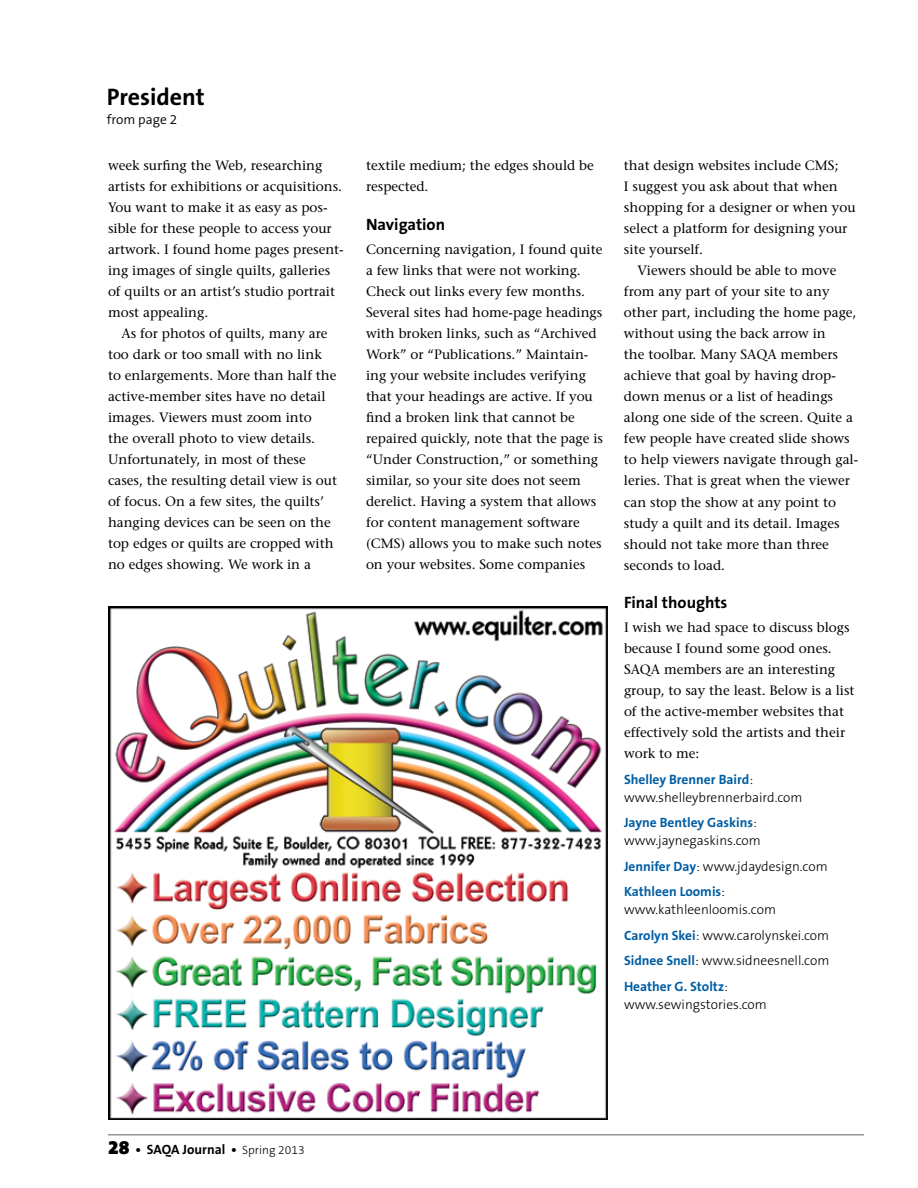
<style>
.page{position:relative;width:918px;height:1188px;background:#fff}
.page>*{position:absolute;margin:0;border:0;box-sizing:border-box;transform-origin:0 0}
.t1{font:700 24px "The Sans B7";color:#000}
.t2{font:700 16.5px "The Sans B7";color:#000}
.t3{font:13.5px/21px "Stone Serif";color:#000}
.t4{font:300 13.5px/25.5px "The Sans B3";color:#000}
.t5{font:700 13.5px "The Sans B7";color:#005da4}
.t6{font:700 13.5px "The Sans B7";color:#000}
.t7{font:300 13.5px "The Sans B4";color:#000}
.s1{font-family:"The Sans B3";font-weight:300;color:#000}
.s2{font-family:"The Sans B7";font-weight:700;color:#005da4}
.s3{font-family:"The Sans B9";font-weight:900;font-size:19.5px}
.s4{font-family:"The Sans B3";font-weight:300;font-size:12px}
</style>
<div class="page">
<hr style="left:108px;top:1134px;width:756px;height:2px;background:#939598">
<img style="left:108px;top:606px;width:500px;height:513px">
<h1 class="t1" style="left:107px;top:84px;width:100px">President</h1>
<p class="t7" style="left:107px;top:113px;width:72px">from page 2</p>
<p class="t3" style="left:108px;top:155px;width:237px">week surfing the Web, researching artists for exhibitions or acquisitions.<br>You want to make it as easy as pos&shy;sible for these people to access your artwork. I found home pages present&shy;ing images of single quilts, galleries of quilts or an artist’s studio portrait most appealing.</p>
<p class="t3" style="left:108px;top:323px;width:231px;text-indent:14px">As for photos of quilts, many are too dark or too small with no link to enlargements. More than half the active-member sites have no detail images. Viewers must zoom into<br>the overall photo to view details.<br>Unfortunately, in most of these cases, the resulting detail view is out of focus. On a few sites, the quilts’ hanging devices can be seen on the top edges or quilts are cropped with no edges showing. We work in a</p>
<p class="t3" style="left:366px;top:155px;width:229px">textile medium; the edges should be respected.</p>
<p class="t2" style="left:366px;top:216px;width:81px">Navigation</p>
<p class="t3" style="left:366px;top:239px;width:239px">Concerning navigation, I found quite a few links that were not working.<br>Check out links every few months.<br>Several sites had home-page headings with broken links, such as “Archived Work” or “Publications.” Maintain&shy;ing your website includes verifying that your headings are active. If you find a broken link that cannot be repaired quickly, note that the page is “Under Construction,” or something similar, so your site does not seem derelict. Having a system that allows for content management software (CMS) allows you to make such notes on your websites. Some companies</p>
<p class="t3" style="left:624px;top:155px;width:233px">that design websites include CMS;<br>I suggest you ask about that when shopping for a designer or when you select a platform for designing your site yourself.</p>
<p class="t3" style="left:624px;top:260px;width:236px;text-indent:14px">Viewers should be able to move from any part of your site to any other part, including the home page, without using the back arrow in<br>the toolbar. Many SAQA members achieve that goal by having drop&shy;down menus or a list of headings along one side of the screen. Quite a few people have created slide shows to help viewers navigate through gal&shy;leries. That is great when the viewer can stop the show at any point to study a quilt and its detail. Images should not take more than three seconds to load.</p>
<p class="t2" style="left:624px;top:594px;width:105px">Final thoughts</p>
<p class="t3" style="left:624px;top:617px;width:232px">I wish we had space to discuss blogs because I found some good ones.<br>SAQA members are an interesting group, to say the least. Below is a list of the active-member websites that effectively sold the artists and their work to me:</p>
<p class="t5" style="left:624px;top:772px;width:131px">Shelley Brenner Baird<span class="s1">:</span></p>
<p class="t4" style="left:624px;top:785px;width:180px">www.shelleybrennerbaird.com</p>
<p class="t5" style="left:624px;top:816px;width:134px">Jayne Bentley Gaskins<span class="s1">:</span></p>
<p class="t4" style="left:624px;top:829px;width:205px">www.jaynegaskins.com<br><span class="s2">Jennifer Day</span>: www.jdaydesign.com</p>
<p class="t5" style="left:624px;top:885px;width:102px">Kathleen Loomis<span class="s1">:</span></p>
<p class="t4" style="left:624px;top:898px;width:207px">www.kathleenloomis.com<br><span class="s2">Carolyn Skei</span>: www.carolynskei.com<br><span class="s2">Sidnee Snell</span>: www.sidneesnell.com</p>
<p class="t5" style="left:624px;top:979px;width:105px">Heather G. Stoltz<span class="s1">:</span></p>
<p class="t4" style="left:624px;top:992px;width:144px">www.sewingstories.com</p>
<p class="t6" style="left:108px;top:1143px;width:198px"><span class="s3">28</span> • SAQA Journal • <span class="s4">Spring 2013</span></p>
</div>
